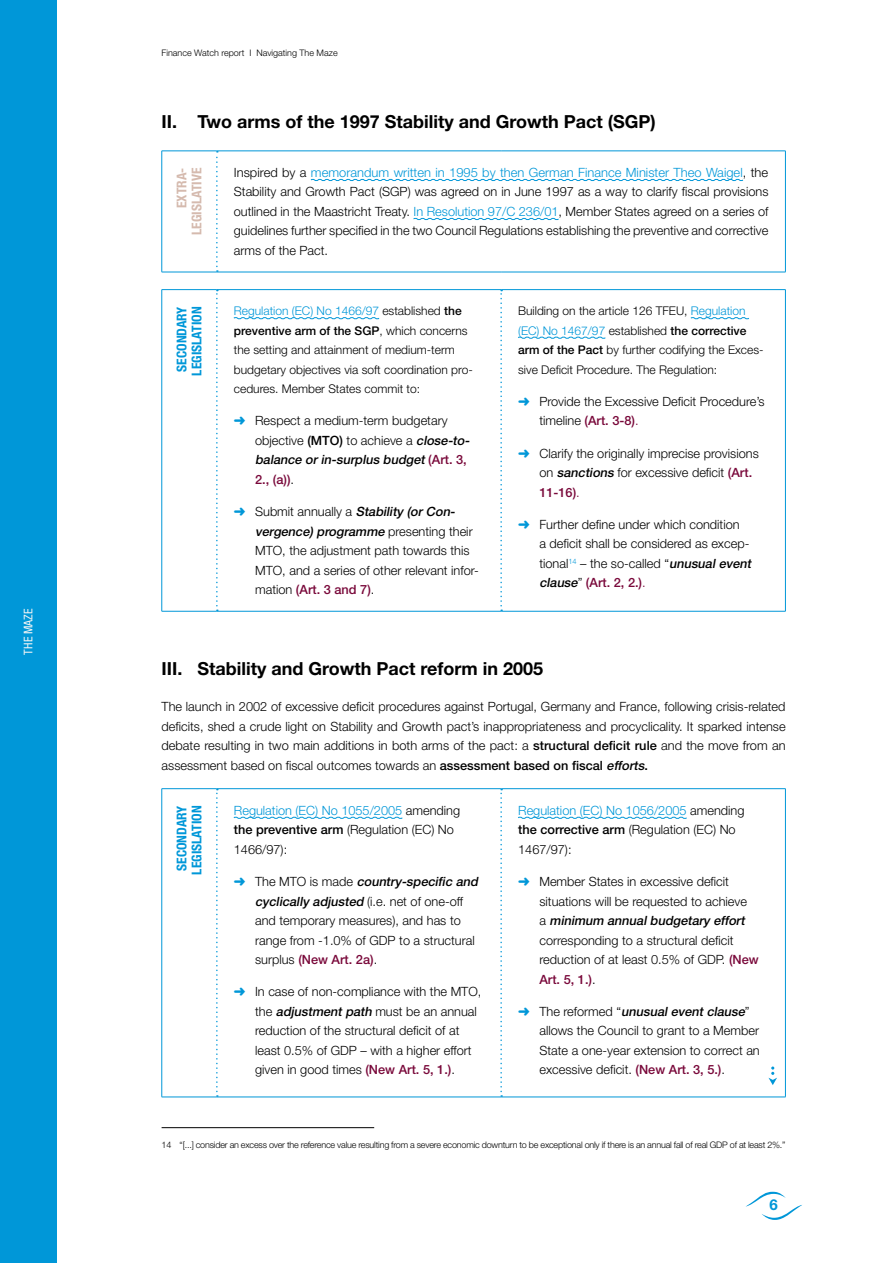
<style>
.page{position:relative;width:893px;height:1263px;background:#fff}
.page>*{position:absolute;margin:0;border:0;box-sizing:border-box;transform-origin:0 0}
.t1{font:700 18px "Helvetica Neue LT Std";color:#000}
.t2{font:700 15px "Helvetica Neue LT Std";color:#0097d8}
.t3{font:700 condensed 13.5px/15px "Helvetica Neue LT Std";color:#0097d8}
.t4{font:700 condensed 13.5px/15px "Helvetica Neue LT Std";color:#d5baae;text-align:right}
.t5{font:300 12.75px/19.5px "Helvetica Neue LT Std";color:#000}
.t6{font:300 12px/19.5px "Helvetica Neue LT Std";color:#000}
.t7{font:condensed 12px "Helvetica Neue LT Std";color:#f5f5f5}
.t8{font:300 9px "Helvetica Neue LT Std";letter-spacing:-.02em;color:#000}
.t9{font:300 9px "Helvetica Neue LT Std";color:#000}
.s1{color:#0097d8}
.s2{font-weight:500}
.s3{font-weight:500;font-style:italic}
.s4{font-weight:500;color:#79083a}
.s5{color:#79083a}
</style>
<div class="page">
<svg style="left:746px;top:1192px;width:56px;height:28px"></svg>
<div style="left:0;top:0;width:56px;height:1263px;background:#0097d8"></div>
<svg style="left:500px;top:290px;width:2px;height:321px"></svg>
<hr style="left:785px;top:290px;width:1px;height:321px;background:#0097d8">
<hr style="left:217px;top:611px;width:284px;height:1px;background:#0097d8">
<hr style="left:501px;top:611px;width:285px;height:1px;background:#0097d8">
<hr style="left:217px;top:151px;width:284px;height:1px;background:#0097d8">
<hr style="left:501px;top:151px;width:285px;height:1px;background:#0097d8">
<hr style="left:785px;top:151px;width:1px;height:121px;background:#0097d8">
<hr style="left:162px;top:289px;width:55px;height:1px;background:#0097d8">
<hr style="left:162px;top:290px;width:1px;height:321px;background:#0097d8">
<hr style="left:162px;top:611px;width:55px;height:1px;background:#0097d8">
<svg style="left:216px;top:290px;width:2px;height:321px"></svg>
<hr style="left:162px;top:151px;width:55px;height:1px;background:#0097d8">
<hr style="left:162px;top:151px;width:1px;height:121px;background:#0097d8">
<hr style="left:162px;top:272px;width:55px;height:1px;background:#0097d8">
<svg style="left:216px;top:151px;width:2px;height:121px"></svg>
<hr style="left:217px;top:272px;width:284px;height:1px;background:#0097d8">
<hr style="left:501px;top:272px;width:285px;height:1px;background:#0097d8">
<hr style="left:217px;top:289px;width:284px;height:1px;background:#0097d8">
<hr style="left:501px;top:289px;width:285px;height:1px;background:#0097d8">
<svg style="left:310px;top:178px;width:434px;height:3px"></svg>
<svg style="left:413px;top:217px;width:146px;height:3px"></svg>
<svg style="left:233px;top:317px;width:147px;height:3px"></svg>
<svg style="left:690px;top:317px;width:60px;height:3px"></svg>
<svg style="left:518px;top:336px;width:88px;height:3px"></svg>
<hr style="left:217px;top:788px;width:284px;height:1px;background:#0097d8">
<hr style="left:217px;top:1097px;width:284px;height:1px;background:#0097d8">
<hr style="left:501px;top:788px;width:285px;height:1px;background:#0097d8">
<hr style="left:501px;top:1097px;width:285px;height:1px;background:#0097d8">
<svg style="left:500px;top:789px;width:2px;height:308px"></svg>
<hr style="left:785px;top:789px;width:1px;height:308px;background:#0097d8">
<hr style="left:162px;top:788px;width:55px;height:1px;background:#0097d8">
<hr style="left:162px;top:789px;width:1px;height:308px;background:#0097d8">
<svg style="left:216px;top:789px;width:2px;height:308px"></svg>
<hr style="left:162px;top:1097px;width:55px;height:1px;background:#0097d8">
<svg style="left:233px;top:816px;width:170px;height:3px"></svg>
<svg style="left:518px;top:816px;width:169px;height:3px"></svg>
<hr style="left:162px;top:1127px;width:212px;height:1px;background:#000">
<svg style="left:768px;top:1066px;width:9px;height:19px"></svg>
<p class="t7" style="left:21px;top:654px;width:47px;rotate:-90deg">THE MAZE</p>
<p class="t9" style="left:162px;top:48px;width:178px">Finance Watch report I Navigating The Maze</p>
<h1 class="t1" style="left:162px;top:110px;width:496px">II. Two arms of the 1997 Stability and Growth Pact (SGP)</h1>
<p class="t4" style="left:174px;top:235px;width:69px;rotate:-90deg">EXTRA-<br>LEGISLATIVE</p>
<p class="t5" style="left:234px;top:162px;width:536px;text-align:justify">Inspired by a <span class="s1">memorandum written in 1995 by then German Finance Minister Theo Waigel</span>, the Stability and Growth Pact (SGP) was agreed on in June 1997 as a way to clarify fiscal provisions outlined in the Maastricht Treaty. <span class="s1">In Resolution 97/C 236/01</span>, Member States agreed on a series of guidelines further specified in the two Council Regulations establishing the preventive and corrective arms of the Pact.</p>
<p class="t3" style="left:174px;top:376px;width:70px;rotate:-90deg">SECONDARY<br>LEGISLATION</p>
<p class="t6" style="left:234px;top:301px;width:240px"><span class="s1">Regulation (EC) No 1466/97</span> established <span class="s2">the preventive arm of the SGP</span>, which concerns the setting and attainment of medium-term budgetary objectives via soft coordination pro&shy;cedures. Member States commit to:</p>
<p class="t5" style="left:255px;top:411px;width:218px;text-indent:-21px"><span class="s1">➜</span> Respect a medium-term budgetary objective <span class="s2">(MTO)</span> to achieve a <span class="s3">close-to&shy;balance or in-surplus budget</span> <span class="s4">(A rt . 3 ,<br>2., (a))</span>.</p>
<p class="t5" style="left:255px;top:502px;width:225px;text-indent:-21px"><span class="s1">➜</span> Submit annually a <span class="s3">Stability (or Con&shy;vergence) programme</span> p re s e n t i n g t h e i r MTO, the adjustment path towards this MTO, and a series of other relevant infor&shy;mation <span class="s4">(Art. 3 and 7)</span>.</p>
<p class="t6" style="left:518px;top:301px;width:247px">Building on the article 126 TFEU, <span class="s1">Regulation (EC) No 1467/97</span> established <span class="s2">the corrective arm of the Pact</span> by further codifying the Exces&shy;sive Deficit Procedure. The Regulation:</p>
<p class="t5" style="left:539px;top:391px;width:227px;text-indent:-21px"><span class="s1">➜</span> Provide the Excessive Deficit Procedure’s timeline <span class="s4">(Art. 3-8)</span><span class="s5">.</span></p>
<p class="t5" style="left:539px;top:443px;width:221px;text-indent:-21px"><span class="s1">➜</span> Clarify the originally imprecise provisions on <span class="s3">sanctions</span> for excessive deficit <span class="s4">(Art.<br>11-16)</span><span class="s5">.</span></p>
<p class="t5" style="left:539px;top:514px;width:216px;text-indent:-21px"><span class="s1">➜</span> Further define under which condition<br>a deficit shall be considered as excep&shy;tional<sup>14</sup> – the so-called “<span class="s3">unusual event clause</span>” <span class="s4">(Art. 2, 2.)</span><span class="s5">.</span></p>
<h1 class="t1" style="left:162px;top:657px;width:383px">III. Stability and Growth Pact reform in 2005</h1>
<p class="t5" style="left:162px;top:697px;width:626px;text-align:justify">The launch in 2002 of excessive deficit procedures against Portugal, Germany and France, following crisis-related deficits, shed a crude light on Stability and Growth pact’s inappropriateness and procyclicality. It sparked intense debate resulting in two main additions in both arms of the pact: a <span class="s2">structural deficit rule</span> and the move from an assessment based on fiscal outcomes towards an <span class="s2">assessment based on fiscal</span> <span class="s3">efforts</span><span class="s2">.</span></p>
<p class="t3" style="left:174px;top:875px;width:70px;rotate:-90deg">SECONDARY<br>LEGISLATION</p>
<p class="t5" style="left:234px;top:800px;width:228px"><span class="s1">Regulation (EC) No 1055/2005</span> amending <span class="s2">the preventive arm</span> (Regulation (EC) No<br>1466/97):</p>
<p class="t5" style="left:255px;top:871px;width:227px;text-indent:-21px"><span class="s1">➜</span> T h e M TO i s m a d e <span class="s3">country-specific and cyclically adjusted</span> (i.e. net of one-off and temporary measures), and has to range from -1.0% of GDP to a structural surplus <span class="s4">(New Art. 2a)</span>.</p>
<p class="t5" style="left:255px;top:982px;width:228px;text-indent:-21px"><span class="s1">➜</span> In case of non-compliance with the MTO, the <span class="s3">adjustment path</span> must be an annual reduction of the structural deficit of at least 0.5% of GDP – with a higher effort given in good times <span class="s4">(New Art. 5, 1.)</span>.</p>
<p class="t5" style="left:518px;top:800px;width:228px"><span class="s1">Regulation (EC) No 1056/2005</span> amending <span class="s2">the corrective arm</span> (Regulation (EC) No<br>1467/97):</p>
<p class="t5" style="left:539px;top:871px;width:221px;text-indent:-21px"><span class="s1">➜</span> Member States in excessive deficit situations will be requested to achieve<br>a <span class="s3">minimum annual budgetary effort </span>corresponding to a structural deficit reduction of at least 0.5% of GDP. <span class="s4">(New Art. 5, 1.)</span>.</p>
<p class="t5" style="left:539px;top:1001px;width:222px;text-indent:-21px"><span class="s1">➜</span> T h e refo r m e d “ <span class="s3">unusual event clause</span>” allows the Council to grant to a Member State a one-year extension to correct an excessive deficit. <span class="s4">(New Art. 3, 5.)</span>.</p>
<p class="t8" style="left:162px;top:1139px;width:625px">14 “[...] consider an excess over the reference value resulting from a severe economic downturn to be exceptional only if there is an annual fall of real GDP of at least 2%.”</p>
<p class="t2" style="left:769px;top:1196px;width:10px">6</p>
</div>
